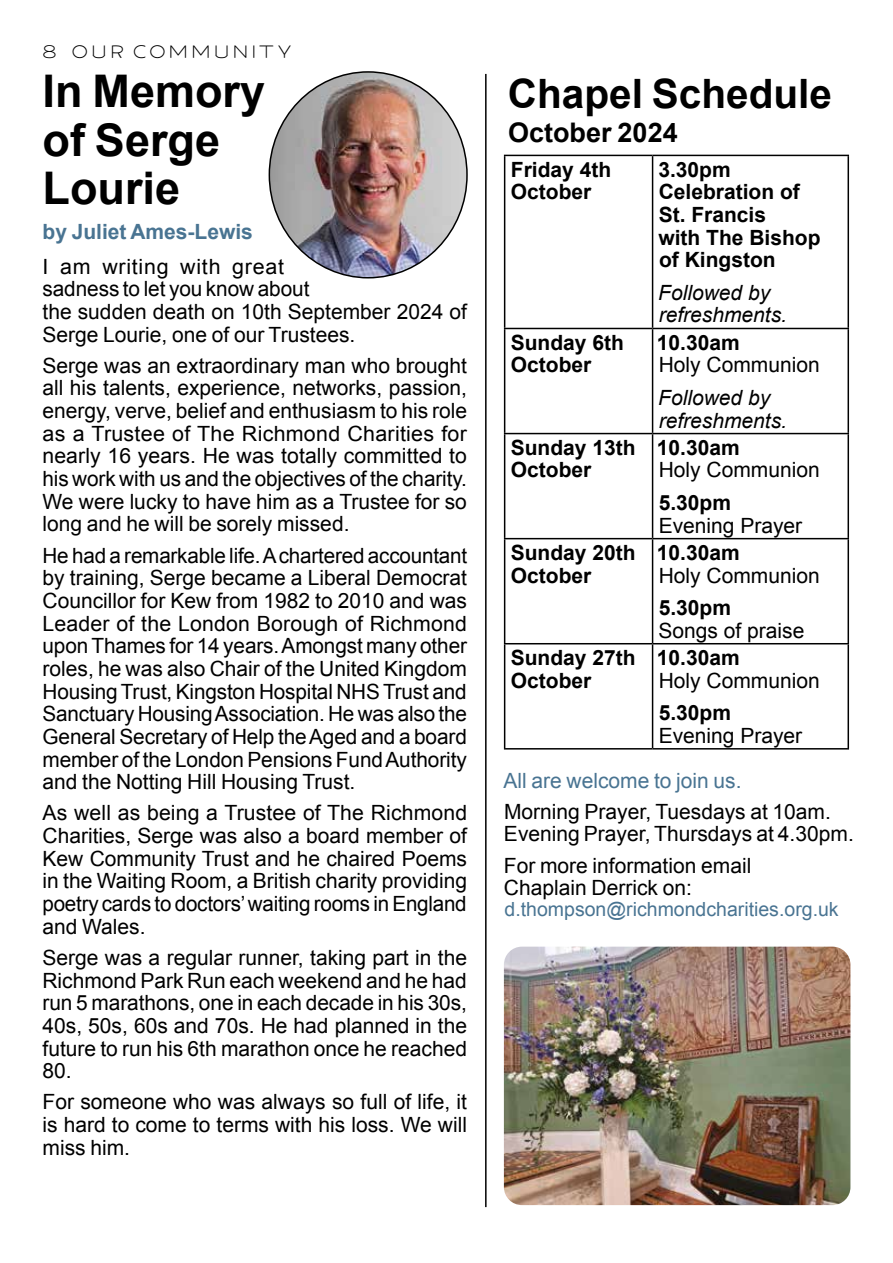
<style>
.page{position:relative;width:893px;height:1263px;background:#fff}
.page>*{position:absolute;margin:0;border:0;box-sizing:border-box;transform-origin:0 0}
.t1{font:700 45px/48.6px "Arial";color:#000}
.t2{font:700 40.5px "Arial";color:#000}
.t3{font:700 27px "Arial";color:#000}
.t4{font:21px/22.6px "Arial";color:#000;text-align:justify}
.t5{font:700 21px/22.6px "Arial";color:#000}
.t6{font:italic 21px/22.6px "Arial";color:#000}
.t7{font:21px "Arial";color:#497492}
.t8{font:700 21px "Arial";color:#497492}
.t9{font:21px "Modesto Open Inline Fill";color:#000}
.t10{font:19.5px "Arial";color:#497492}
</style>
<div class="page">
<img style="left:269px;top:72px;width:198px;height:206px">
<hr style="left:485px;top:74px;width:2px;height:1133px;background:#000">
<hr style="left:504px;top:155px;width:149px;height:1px;background:#000">
<hr style="left:504px;top:156px;width:1px;height:172px;background:#000">
<hr style="left:653px;top:155px;width:196px;height:1px;background:#000">
<hr style="left:652px;top:156px;width:1px;height:172px;background:#000">
<hr style="left:847px;top:156px;width:2px;height:172px;background:#000">
<hr style="left:504px;top:328px;width:149px;height:1px;background:#000">
<hr style="left:504px;top:329px;width:1px;height:104px;background:#000">
<hr style="left:653px;top:328px;width:196px;height:1px;background:#000">
<hr style="left:652px;top:329px;width:1px;height:104px;background:#000">
<hr style="left:847px;top:329px;width:2px;height:104px;background:#000">
<hr style="left:504px;top:433px;width:149px;height:1px;background:#000">
<hr style="left:504px;top:434px;width:1px;height:104px;background:#000">
<hr style="left:653px;top:433px;width:196px;height:1px;background:#000">
<hr style="left:652px;top:434px;width:1px;height:104px;background:#000">
<hr style="left:847px;top:434px;width:2px;height:104px;background:#000">
<hr style="left:504px;top:538px;width:149px;height:1px;background:#000">
<hr style="left:504px;top:539px;width:1px;height:104px;background:#000">
<hr style="left:653px;top:538px;width:196px;height:1px;background:#000">
<hr style="left:652px;top:539px;width:1px;height:104px;background:#000">
<hr style="left:847px;top:539px;width:2px;height:104px;background:#000">
<hr style="left:504px;top:643px;width:149px;height:1px;background:#000">
<hr style="left:504px;top:644px;width:1px;height:104px;background:#000">
<hr style="left:653px;top:643px;width:196px;height:1px;background:#000">
<hr style="left:652px;top:644px;width:1px;height:104px;background:#000">
<hr style="left:847px;top:644px;width:2px;height:104px;background:#000">
<hr style="left:504px;top:748px;width:149px;height:1px;background:#000">
<hr style="left:653px;top:748px;width:196px;height:1px;background:#000">
<img style="left:504px;top:947px;width:346px;height:258px">
<p class="t9" style="left:41px;top:44px;width:254px">8 our community</p>
<h1 class="t1" style="left:43px;top:69px;width:224px">In Memory of Serge<br>Lourie</h1>
<p class="t8" style="left:43px;top:218px;width:212px">by Juliet Ames-Lewis</p>
<p class="t4" style="left:43px;top:255px;width:426px;text-align:left">I am writing with great<br>sadness to let you know about<br>the sudden death on 10th September 2024 of<br>Serge Lourie, one of our Trustees.</p>
<p class="t4" style="left:43px;top:354px;width:426px">Serge was an extraordinary man who brought all his talents, experience, networks, passion, energy, verve, belief and enthusiasm to his role as a Trustee of The Richmond Charities for nearly 16 years. He was totally committed to his work with us and the objectives of the charity.<br>We were lucky to have him as a Trustee for so long and he will be sorely missed.</p>
<p class="t4" style="left:43px;top:544px;width:426px">He had a remarkable life. A chartered accountant by training, Serge became a Liberal Democrat Councillor for Kew from 1982 to 2010 and was Leader of the London Borough of Richmond upon Thames for 14 years. Amongst many other roles, he was also Chair of the United Kingdom Housing Trust, Kingston Hospital NHS Trust and Sanctuary Housing Association. He was also the General Secretary of Help the Aged and a board member of the London Pensions Fund Authority and the Notting Hill Housing Trust.</p>
<p class="t4" style="left:43px;top:802px;width:426px">As well as being a Trustee of The Richmond Charities, Serge was also a board member of Kew Community Trust and he chaired Poems in the Waiting Room, a British charity providing poetry cards to doctors’ waiting rooms in England and Wales.</p>
<p class="t4" style="left:43px;top:946px;width:426px">Serge was a regular runner, taking part in the Richmond Park Run each weekend and he had run 5 marathons, one in each decade in his 30s, 40s, 50s, 60s and 70s. He had planned in the future to run his 6th marathon once he reached 80.</p>
<p class="t4" style="left:43px;top:1091px;width:426px">For someone who was always so full of life, it is hard to come to terms with his loss. We will miss him.</p>
<h2 class="t2" style="left:508px;top:67px;width:326px">Chapel Schedule</h2>
<p class="t3" style="left:508px;top:115px;width:171px">October 2024</p>
<p class="t5" style="left:511px;top:159px;width:102px">Friday 4th<br>October</p>
<p class="t5" style="left:658px;top:159px;width:164px">3.30pm<br>Celebration of<br>St. Francis<br>with The Bishop of Kingston</p>
<p class="t6" style="left:658px;top:281px;width:130px">Followed by refreshments.</p>
<p class="t5" style="left:511px;top:332px;width:115px">Sunday 6th<br>October</p>
<p class="t5" style="left:657px;top:332px;width:84px">10.30am</p>
<p class="t4" style="left:659px;top:354px;width:163px">Holy Communion</p>
<p class="t6" style="left:658px;top:386px;width:130px">Followed by refreshments.</p>
<p class="t5" style="left:511px;top:437px;width:126px">Sunday 13th<br>October</p>
<p class="t5" style="left:657px;top:437px;width:84px">10.30am</p>
<p class="t4" style="left:659px;top:459px;width:163px">Holy Communion</p>
<p class="t5" style="left:659px;top:492px;width:74px">5.30pm</p>
<p class="t4" style="left:659px;top:514px;width:145px">Evening Prayer</p>
<p class="t5" style="left:511px;top:542px;width:126px">Sunday 20th<br>October</p>
<p class="t5" style="left:657px;top:542px;width:84px">10.30am</p>
<p class="t4" style="left:659px;top:564px;width:163px">Holy Communion</p>
<p class="t5" style="left:659px;top:597px;width:74px">5.30pm</p>
<p class="t4" style="left:658px;top:619px;width:147px">Songs of praise</p>
<p class="t5" style="left:511px;top:647px;width:126px">Sunday 27th<br>October</p>
<p class="t5" style="left:657px;top:647px;width:84px">10.30am</p>
<p class="t4" style="left:659px;top:669px;width:163px">Holy Communion</p>
<p class="t5" style="left:659px;top:702px;width:74px">5.30pm</p>
<p class="t4" style="left:659px;top:724px;width:145px">Evening Prayer</p>
<p class="t7" style="left:504px;top:766px;width:240px">All are welcome to join us.</p>
<p class="t4" style="left:504px;top:800px;width:351px">Morning Prayer, Tuesdays at 10am.<br>Evening Prayer, Thursdays at 4.30pm.</p>
<p class="t4" style="left:504px;top:854px;width:249px">For more information email<br>Chaplain Derrick on:</p>
<p class="t10" style="left:505px;top:897px;width:336px">d.thompson@richmondcharities.org.uk</p>
</div>
